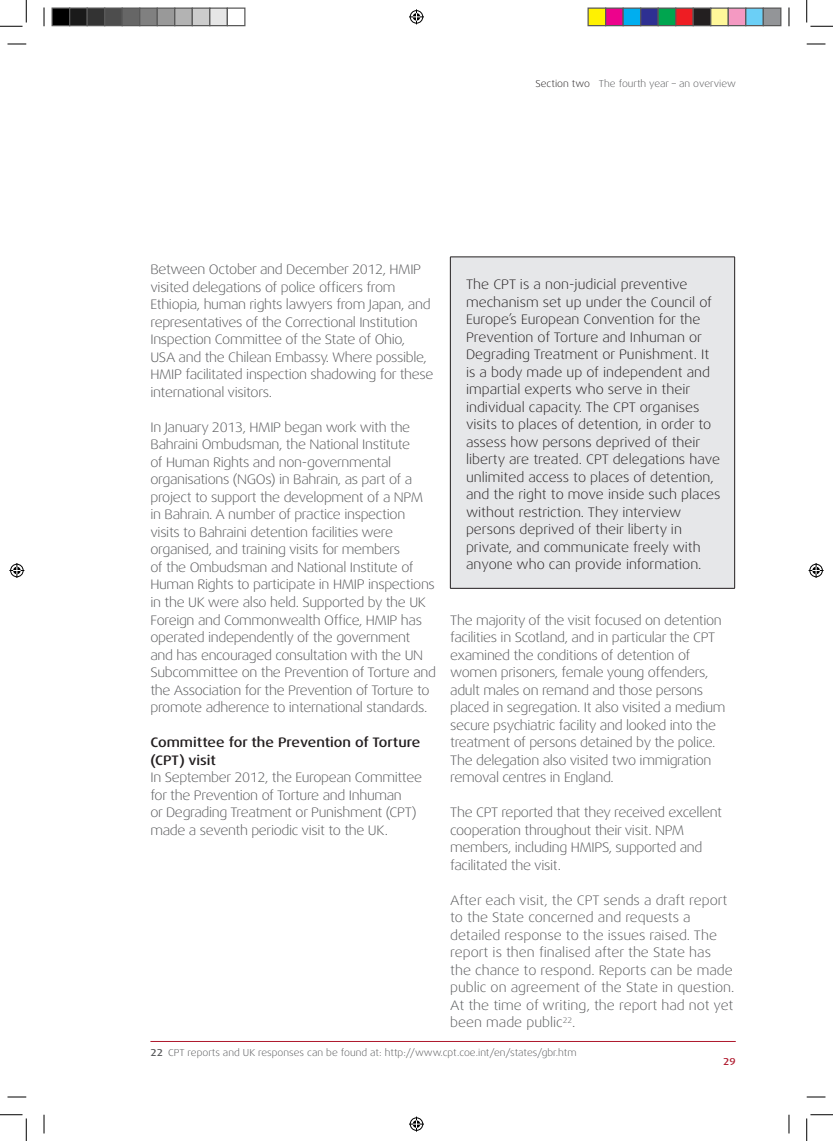
<style>
.page{position:relative;width:833px;height:1141px;background:#fff}
.page>*{position:absolute;margin:0;border:0;box-sizing:border-box;transform-origin:0 0}
.t1{font:300 expanded 13.75px/17.5px "Dax Pro";letter-spacing:-.025em;color:#57585a}
.t2{font:300 expanded 13.75px/17.5px "Dax Pro";color:#231f20}
.t3{font:300 expanded 13.75px/17.5px "Dax Pro";color:#57585a}
.t4{font:500 expanded 13.75px/17.5px "Dax Pro";color:#231f20}
.t5{font:300 expanded 10px "Dax Pro";color:#57585a}
.t6{font:500 expanded 10px "Dax Pro";color:#ae172b}
.s1{color:#231f20}
.s2{font-weight:500}
</style>
<div class="page">
<div style="left:450px;top:257px;width:284px;height:331px;background:#e6e7e9"></div>
<hr style="left:450px;top:257px;width:284px;height:1px;background:#231f20">
<hr style="left:450px;top:257px;width:1px;height:331px;background:#231f20">
<hr style="left:734px;top:257px;width:1px;height:331px;background:#231f20">
<hr style="left:450px;top:588px;width:284px;height:1px;background:#231f20">
<hr style="left:150px;top:1041px;width:585px;height:1px;background:#ae172b">
<svg style="left:8px;top:43px;width:18px;height:2px"></svg>
<svg style="left:806px;top:43px;width:19px;height:2px"></svg>
<svg style="left:8px;top:1096px;width:18px;height:1px"></svg>
<svg style="left:806px;top:1096px;width:19px;height:1px"></svg>
<svg style="left:43px;top:8px;width:2px;height:18px"></svg>
<svg style="left:43px;top:1114px;width:2px;height:19px"></svg>
<svg style="left:788px;top:8px;width:1px;height:18px"></svg>
<svg style="left:788px;top:1114px;width:1px;height:19px"></svg>
<svg style="left:0;top:0;width:27px;height:27px"></svg>
<svg style="left:0;top:1114px;width:27px;height:26px"></svg>
<svg style="left:806px;top:0;width:26px;height:27px"></svg>
<svg style="left:806px;top:1114px;width:26px;height:26px"></svg>
<svg style="left:409px;top:9px;width:15px;height:15px"></svg>
<svg style="left:409px;top:1116px;width:15px;height:15px"></svg>
<svg style="left:9px;top:563px;width:15px;height:15px"></svg>
<svg style="left:808px;top:563px;width:15px;height:15px"></svg>
<div style="left:52px;top:8px;width:18px;height:18px;background:#000"></div>
<div style="left:51px;top:7px;width:19px;height:19px;border:1px solid #595959"></div>
<div style="left:70px;top:8px;width:17px;height:18px;background:#1a1a1a"></div>
<div style="left:69px;top:7px;width:19px;height:19px;border:1px solid #595959"></div>
<div style="left:87px;top:8px;width:18px;height:18px;background:#333"></div>
<div style="left:86px;top:7px;width:19px;height:19px;border:1px solid #595959"></div>
<div style="left:105px;top:8px;width:17px;height:18px;background:#4d4d4d"></div>
<div style="left:104px;top:7px;width:19px;height:19px;border:1px solid #595959"></div>
<div style="left:122px;top:8px;width:18px;height:18px;background:#666"></div>
<div style="left:121px;top:7px;width:19px;height:19px;border:1px solid #595959"></div>
<div style="left:140px;top:8px;width:17px;height:18px;background:#808080"></div>
<div style="left:139px;top:7px;width:19px;height:19px;border:1px solid #595959"></div>
<div style="left:157px;top:8px;width:18px;height:18px;background:#999"></div>
<div style="left:156px;top:7px;width:19px;height:19px;border:1px solid #595959"></div>
<div style="left:175px;top:8px;width:17px;height:18px;background:#b3b3b3"></div>
<div style="left:174px;top:7px;width:19px;height:19px;border:1px solid #595959"></div>
<div style="left:192px;top:8px;width:18px;height:18px;background:#ccc"></div>
<div style="left:191px;top:7px;width:19px;height:19px;border:1px solid #595959"></div>
<div style="left:210px;top:8px;width:17px;height:18px;background:#e6e6e6"></div>
<div style="left:209px;top:7px;width:19px;height:19px;border:1px solid #595959"></div>
<div style="left:226px;top:7px;width:19px;height:19px;border:1px solid #595959"></div>
<div style="left:587px;top:8px;width:18px;height:18px;background:#fff101"></div>
<div style="left:587px;top:7px;width:19px;height:19px;border:1px solid #595959"></div>
<div style="left:605px;top:8px;width:17px;height:18px;background:#ed028c"></div>
<div style="left:604px;top:7px;width:19px;height:19px;border:1px solid #595959"></div>
<div style="left:622px;top:8px;width:18px;height:18px;background:#00aeef"></div>
<div style="left:622px;top:7px;width:19px;height:19px;border:1px solid #595959"></div>
<div style="left:640px;top:8px;width:17px;height:18px;background:#2e3092"></div>
<div style="left:639px;top:7px;width:19px;height:19px;border:1px solid #595959"></div>
<div style="left:657px;top:8px;width:18px;height:18px;background:#00a54f"></div>
<div style="left:657px;top:7px;width:19px;height:19px;border:1px solid #595959"></div>
<div style="left:675px;top:8px;width:17px;height:18px;background:#ee1d23"></div>
<div style="left:674px;top:7px;width:19px;height:19px;border:1px solid #595959"></div>
<div style="left:692px;top:8px;width:18px;height:18px;background:#231f20"></div>
<div style="left:692px;top:7px;width:19px;height:19px;border:1px solid #595959"></div>
<div style="left:710px;top:8px;width:17px;height:18px;background:#fff79a"></div>
<div style="left:709px;top:7px;width:19px;height:19px;border:1px solid #595959"></div>
<div style="left:727px;top:8px;width:18px;height:18px;background:#f499c2"></div>
<div style="left:727px;top:7px;width:19px;height:19px;border:1px solid #595959"></div>
<div style="left:745px;top:8px;width:17px;height:18px;background:#6bcff6"></div>
<div style="left:744px;top:7px;width:19px;height:19px;border:1px solid #595959"></div>
<div style="left:762px;top:8px;width:18px;height:18px;background:#939598"></div>
<div style="left:762px;top:7px;width:19px;height:19px;border:1px solid #595959"></div>
<p class="t5" style="left:535px;top:77px;width:202px"><span class="s1">Section two</span> The fourth year – an overview</p>
<p class="t1" style="left:150px;top:261px;width:284px">Between October and December 2012, HMIP visited delegations of police officers from Ethiopia, human rights lawyers from Japan, and representatives of the Correctional Institution Inspection Committee of the State of Ohio, USA and the Chilean Embassy. Where possible, HMIP facilitated inspection shadowing for these international visitors.</p>
<p class="t1" style="left:150px;top:418px;width:287px">In January 2013, HMIP began work with the Bahraini Ombudsman, the National Institute<br>of Human Rights and non-governmental organisations (NGOs) in Bahrain, as part of a project to support the development of a NPM in Bahrain. A number of practice inspection visits to Bahraini detention facilities were organised, and training visits for members<br>of the Ombudsman and National Institute of Human Rights to participate in HMIP inspections in the UK were also held. Supported by the UK Foreign and Commonwealth Office, HMIP has operated independently of the government and has encouraged consultation with the UN Subcommittee on the Prevention of Torture and the Association for the Prevention of Torture to promote adherence to international standards.</p>
<p class="t4" style="left:150px;top:733px;width:271px">Committee for the Prevention of Torture (CPT) visit</p>
<p class="t1" style="left:150px;top:768px;width:273px">In September 2012, the European Committee for the Prevention of Torture and Inhuman<br>or Degrading Treatment or Punishment (CPT) made a seventh periodic visit to the UK.</p>
<p class="t2" style="left:465px;top:276px;width:256px">The CPT is a non-judicial preventive mechanism set up under the Council of Europe’s European Convention for the Prevention of Torture and Inhuman or Degrading Treatment or Punishment. It is a body made up of independent and impartial experts who serve in their individual capacity. The CPT organises visits to places of detention, in order to assess how persons deprived of their liberty are treated. CPT delegations have unlimited access to places of detention, and the right to move inside such places without restriction. They interview persons deprived of their liberty in private, and communicate freely with anyone who can provide information.</p>
<p class="t1" style="left:450px;top:611px;width:276px">The majority of the visit focused on detention facilities in Scotland, and in particular the CPT examined the conditions of detention of women prisoners, female young offenders, adult males on remand and those persons placed in segregation. It also visited a medium secure psychiatric facility and looked into the treatment of persons detained by the police.<br>The delegation also visited two immigration removal centres in England.</p>
<p class="t1" style="left:450px;top:803px;width:273px">The CPT reported that they received excellent cooperation throughout their visit. NPM members, including HMIPS, supported and facilitated the visit.</p>
<p class="t3" style="left:450px;top:891px;width:285px">After each visit, the CPT sends a draft report to the State concerned and requests a detailed response to the issues raised. The report is then finalised after the State has the chance to respond. Reports can be made public on agreement of the State in question.<br>At the time of writing, the report had not yet been made public<sup>22</sup>.</p>
<p class="t5" style="left:150px;top:1046px;width:427px"><span class="s2">22</span> CPT reports and UK responses can be found at: http://www.cpt.coe.int/en/states/gbr.htm</p>
<p class="t6" style="left:722px;top:1054px;width:14px">29</p>
</div>
